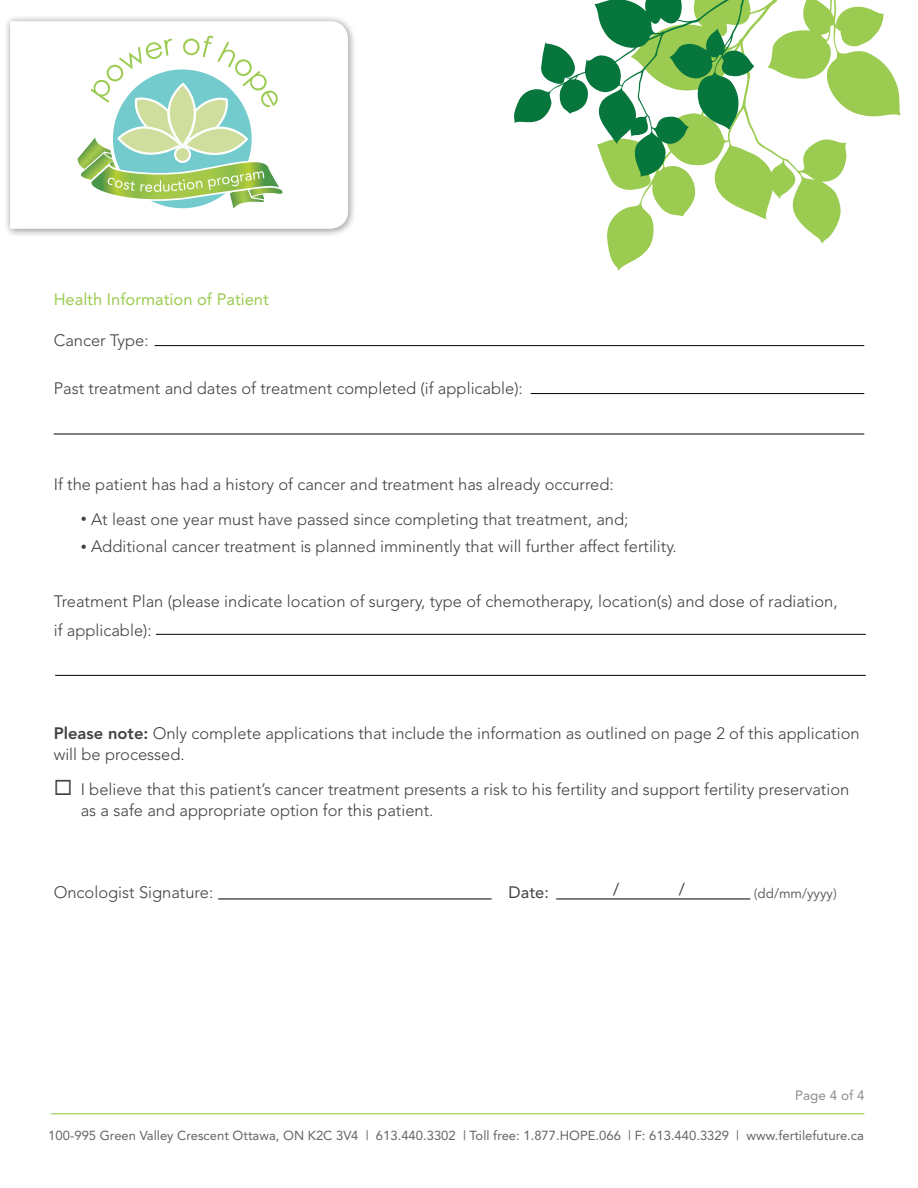
<style>
.page{position:relative;width:918px;height:1188px;background:#fff}
.page>*{position:absolute;margin:0;border:0;box-sizing:border-box;transform-origin:0 0}
.t1{font:300 16.5px/21px "Avenir";color:#414042}
.t2{font:16.5px "Avenir";color:#9bcb50}
.t3{font:16.5px "Avenir";color:#414042}
.t4{font:13.5px "Avenir";color:#636466}
.t5{font:13.5px "Avenir";color:#8a8c8e}
.t6{font:13.05px "Avenir";color:#636466}
.s1{font-size:12px}
.s2{font-weight:800}
</style>
<div class="page">
<svg style="left:514px;top:0;width:387px;height:271px"></svg>
<hr style="left:51px;top:1113px;width:813px;height:1px;background:#9bcb50">
<div style="left:3px;top:14px;width:354px;height:224px;background:#000;opacity:.25"></div>
<svg style="left:10px;top:21px;width:338px;height:208px"></svg>
<svg style="left:77px;top:36px;width:207px;height:176px"></svg>
<hr style="left:155px;top:345px;width:709px;height:1px;background:#000">
<hr style="left:531px;top:393px;width:333px;height:1px;background:#000">
<hr style="left:556px;top:899px;width:194px;height:1px;background:#000">
<hr style="left:219px;top:899px;width:272px;height:1px;background:#000">
<hr style="left:54px;top:434px;width:810px;height:1px;background:#000">
<hr style="left:156px;top:634px;width:710px;height:1px;background:#000">
<hr style="left:56px;top:675px;width:810px;height:1px;background:#000">
<p class="t2" style="left:54px;top:289px;width:217px">Health Information of Patient</p>
<p class="t1" style="left:54px;top:330px;width:97px">Cancer Type:</p>
<p class="t1" style="left:54px;top:378px;width:471px">Past treatment and dates of treatment completed (if applicable):</p>
<p class="t1" style="left:54px;top:474px;width:562px">If the patient has had a history of cancer and treatment has already occurred:</p>
<p class="t1" style="left:81px;top:508px;width:549px"><span class="s1">•</span> At least one year must have passed since completing that treatment, and;</p>
<p class="t1" style="left:81px;top:536px;width:598px"><span class="s1">•</span> Additional cancer treatment is planned imminently that will further affect fertility.</p>
<p class="t1" style="left:54px;top:587px;width:785px;line-height:28.5px">Treatment Plan (please indicate location of surgery, type of chemotherapy, location(s) and dose of radiation, if applicable):</p>
<p class="t1" style="left:54px;top:723px;width:808px"><span class="s2">Please note:</span> Only complete applications that include the information as outlined on page 2 of this application will be processed.</p>
<p class="t1" style="left:81px;top:778px;width:770px;text-indent:-27px">◻ I believe that this patient’s cancer treatment presents a risk to his fertility and support fertility preservation as a safe and appropriate option for this patient.</p>
<p class="t1" style="left:54px;top:882px;width:161px">Oncologist Signature:</p>
<p class="t3" style="left:509px;top:883px;width:42px">Date:</p>
<p class="t3" style="left:613px;top:880px;width:8px">/</p>
<p class="t3" style="left:679px;top:880px;width:8px">/</p>
<p class="t4" style="left:754px;top:886px;width:85px">(dd/mm/yyyy)</p>
<p class="t5" style="left:795px;top:1087px;width:71px">Page 4 of 4</p>
<p class="t6" style="left:48px;top:1127px;width:817px">100-995 Green Valley Crescent Ottawa, ON K2C 3V4 | 613.440.3302 | Toll free: 1.877.HOPE.066 | F: 613.440.3329 | www.fertilefuture.ca</p>
</div>
